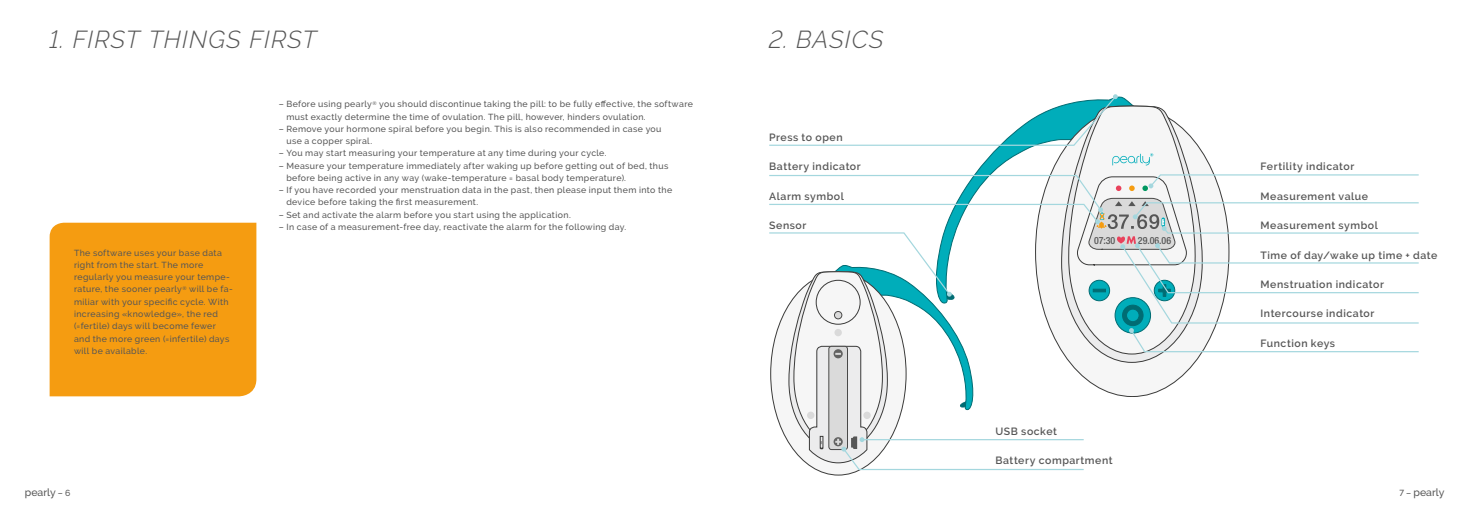
<style>
.page{position:relative;width:1469px;height:521px;background:#fff}
.page>*{position:absolute;margin:0;border:0;box-sizing:border-box;transform-origin:0 0}
.t1{font:italic 300 24.5px "Raleway";letter-spacing:.045em;color:#565656}
.t2{font:600 10.5px "Raleway";letter-spacing:.055em;color:#565656}
.t3{font:500 10.5px "Raleway";color:#565656}
.t4{font:500 condensed 9.97px "Helvetica Neue LT Pro";letter-spacing:.01em;color:#565656}
.t5{font:500 8.75px/12.2px "Raleway";letter-spacing:.04em;color:#565656}
.t6{font:500 1.93px "Helvetica Neue";color:#3b3b3a}
.s1{font-size:8.75px}
</style>
<div class="page">
<svg style="left:975px;top:97px;width:158px;height:77px"></svg>
<svg style="left:1068px;top:105px;width:127px;height:69px"></svg>
<svg style="left:1112px;top:153px;width:41px;height:12px"></svg>
<div style="left:50px;top:223px;width:206px;height:173px;background:#f59c11"></div>
<svg style="left:769px;top:94px;width:348px;height:52px"></svg>
<svg style="left:769px;top:174px;width:650px;height:302px"></svg>
<h1 class="t1" style="left:50px;top:25px;width:268px">1. FIRST THINGS FIRST</h1>
<p class="t5" style="left:74px;top:246px;width:160px">The software uses your base data right from the start. The more regularly you measure your tempe&shy;rature, the sooner pearly<sup>®</sup> will be fa&shy;miliar with your specific cycle. With increasing «knowledge», the red (=fertile) days will become fewer and the more green (=infertile) days will be available.</p>
<p class="t5" style="left:286px;top:98px;width:408px;text-indent:-8px">– Before using pearly<sup>®</sup> you should discontinue taking the pill: to be fully effective, the software must exactly determine the time of ovulation. The pill, however, hinders ovulation.</p>
<p class="t5" style="left:286px;top:123px;width:376px;text-indent:-8px">– Remove your hormone spiral before you begin. This is also recommended in case you use a copper spiral.</p>
<p class="t5" style="left:279px;top:147px;width:329px">– You may start measuring your temperature at any time during your cycle.</p>
<p class="t5" style="left:286px;top:159px;width:383px;text-indent:-8px">– Measure your temperature immediately after waking up before getting out of bed, thus before being active in any way (wake-temperature = basal body temperature).</p>
<p class="t5" style="left:286px;top:184px;width:387px;text-indent:-8px">– If you have recorded your menstruation data in the past, then please input them into the device before taking the first measurement.</p>
<p class="t5" style="left:279px;top:208px;width:293px">– Set and activate the alarm before you start using the application.</p>
<p class="t5" style="left:279px;top:221px;width:349px">– In case of a measurement-free day, reactivate the alarm for the following day.</p>
<h1 class="t1" style="left:769px;top:25px;width:116px">2. BASICS</h1>
<p class="t2" style="left:769px;top:131px;width:75px">Press to open</p>
<p class="t2" style="left:769px;top:160px;width:93px">Battery indicator</p>
<p class="t2" style="left:769px;top:190px;width:76px">Alarm symbol</p>
<p class="t2" style="left:769px;top:219px;width:39px">Sensor</p>
<p class="t6" style="left:823px;top:440px;width:5px;rotate:90deg">AAA</p>
<p class="t4" style="left:1094px;top:234px;width:23px">07:30</p>
<p class="t4" style="left:1137px;top:234px;width:35px">29.06.06</p>
<p class="t2" style="left:995px;top:425px;width:63px">USB socket</p>
<p class="t2" style="left:995px;top:454px;width:119px">Battery compartment</p>
<p class="t2" style="left:1260px;top:161px;width:95px">Fertility indicator</p>
<p class="t2" style="left:1260px;top:190px;width:109px">Measurement value</p>
<p class="t2" style="left:1260px;top:219px;width:119px">Measurement symbol</p>
<p class="t2" style="left:1260px;top:249px;width:178px">Time of day/wake up time + date</p>
<p class="t2" style="left:1260px;top:278px;width:125px">Menstruation indicator</p>
<p class="t2" style="left:1260px;top:308px;width:115px">Intercourse indicator</p>
<p class="t2" style="left:1260px;top:337px;width:76px">Function keys</p>
<p class="t3" style="left:25px;top:486px;width:47px">pearly <span class="s1">– 6</span></p>
<p class="t3" style="left:1399px;top:486px;width:47px"><span class="s1">7 –</span> pearly</p>
</div>
